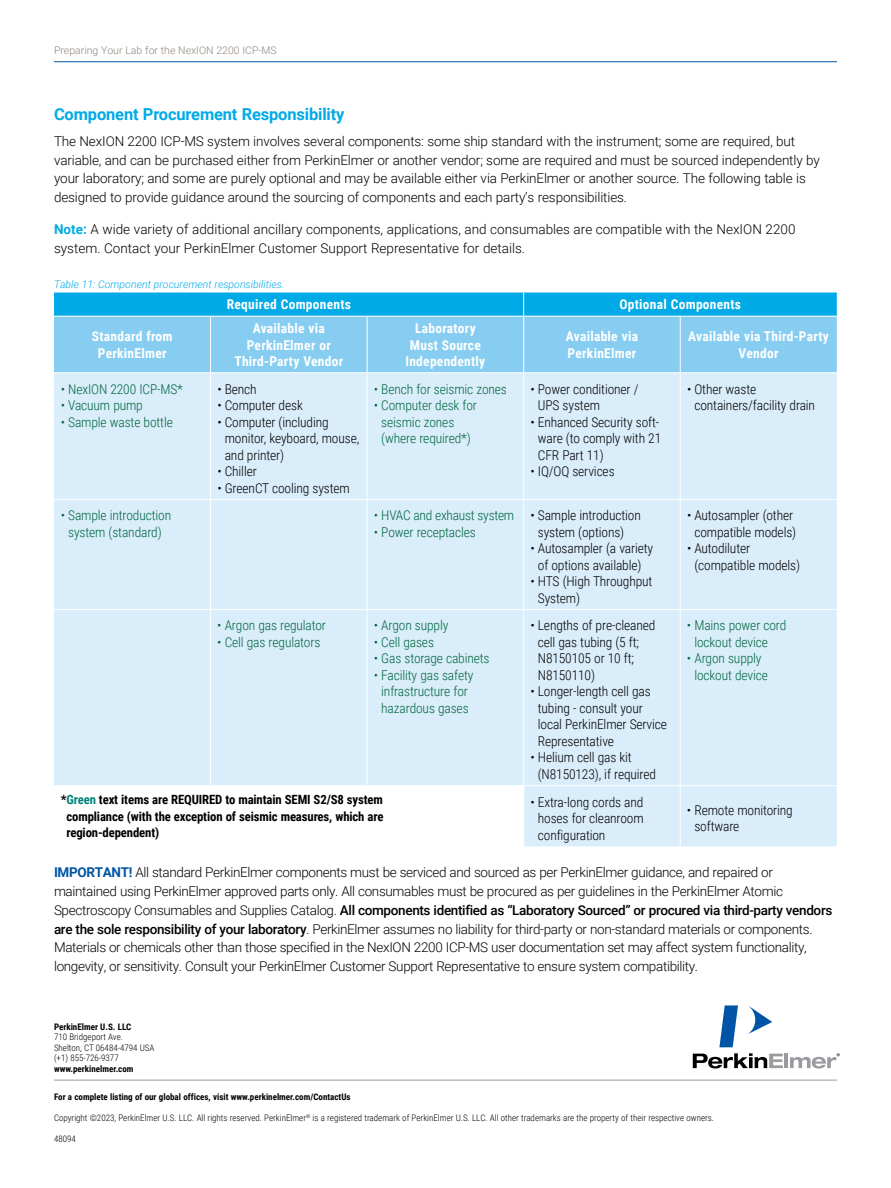
<style>
.page{position:relative;width:891px;height:1188px;background:#fff}
.page>*{position:absolute;margin:0;border:0;box-sizing:border-box;transform-origin:0 0}
.t1{font:700 16.5px "Roboto";letter-spacing:-.01em;color:#00aae7}
.t2{font:300 13.5px/18.8px "Roboto";letter-spacing:-.01em;color:#000}
.t3{font:300 13.5px/16.5px "Roboto Condensed";letter-spacing:-.01em;color:#000}
.t4{font:300 13.5px/16.5px "Roboto Condensed";letter-spacing:-.01em;color:#00673e;text-align:center}
.t5{font:700 13.5px/16.5px "Roboto Condensed";letter-spacing:.02em;color:#fff;text-align:center}
.t6{font:700 12.75px/16.5px "Roboto Condensed";letter-spacing:-.01em;color:#000;text-align:justify}
.t7{font:italic 300 10.5px "Roboto";color:#00aae7}
.t8{font:300 10.5px "Roboto";color:#8d857e}
.t9{font:300 9px/10.5px "Roboto Condensed";color:#000}
.t10{font:700 9px "Roboto Condensed";color:#000}
.s1{font-weight:700;color:#00aae7}
.s2{color:#008179}
.s3{font-weight:700;color:#0054a6}
.s4{font-weight:500}
</style>
<div class="page">
<hr style="left:54px;top:61px;width:783px;height:1px;background:#0054a6">
<svg style="left:693px;top:1053px;width:90px;height:16px"></svg>
<hr style="left:784px;top:1053px;width:4px;height:15px;background:#999b9e">
<svg style="left:748px;top:1006px;width:24px;height:28px"></svg>
<svg style="left:719px;top:1005px;width:19px;height:42px"></svg>
<svg style="left:790px;top:1053px;width:50px;height:16px"></svg>
<hr style="left:54px;top:1080px;width:783px;height:1px;background:#999b9e">
<div style="left:54px;top:317px;width:783px;height:55px;background:#87cdf1"></div>
<div style="left:54px;top:373px;width:783px;height:473px;background:#daedfa"></div>
<div style="left:54px;top:786px;width:470px;height:60px;background:#fff"></div>
<div style="left:54px;top:293px;width:783px;height:23px;background:#00aae7"></div>
<hr style="left:210px;top:317px;width:1px;height:55px;background:#fff">
<hr style="left:367px;top:317px;width:1px;height:55px;background:#fff">
<hr style="left:523px;top:317px;width:1px;height:55px;background:#fff">
<hr style="left:680px;top:317px;width:1px;height:55px;background:#fff">
<hr style="left:210px;top:373px;width:1px;height:126px;background:#fff">
<hr style="left:367px;top:373px;width:1px;height:126px;background:#fff">
<hr style="left:523px;top:373px;width:1px;height:126px;background:#fff">
<hr style="left:680px;top:373px;width:1px;height:126px;background:#fff">
<hr style="left:54px;top:499px;width:157px;height:1px;background:#fff">
<hr style="left:211px;top:499px;width:156px;height:1px;background:#fff">
<hr style="left:210px;top:500px;width:1px;height:109px;background:#fff">
<hr style="left:367px;top:499px;width:157px;height:1px;background:#fff">
<hr style="left:367px;top:500px;width:1px;height:109px;background:#fff">
<hr style="left:524px;top:499px;width:156px;height:1px;background:#fff">
<hr style="left:523px;top:500px;width:1px;height:109px;background:#fff">
<hr style="left:680px;top:499px;width:157px;height:1px;background:#fff">
<hr style="left:680px;top:500px;width:1px;height:109px;background:#fff">
<hr style="left:54px;top:609px;width:157px;height:1px;background:#fff">
<hr style="left:211px;top:609px;width:156px;height:1px;background:#fff">
<hr style="left:210px;top:610px;width:1px;height:175px;background:#fff">
<hr style="left:367px;top:609px;width:157px;height:1px;background:#fff">
<hr style="left:367px;top:610px;width:1px;height:175px;background:#fff">
<hr style="left:524px;top:609px;width:156px;height:1px;background:#fff">
<hr style="left:523px;top:610px;width:1px;height:175px;background:#fff">
<hr style="left:680px;top:609px;width:157px;height:1px;background:#fff">
<hr style="left:680px;top:610px;width:1px;height:175px;background:#fff">
<hr style="left:54px;top:785px;width:157px;height:1px;background:#fff">
<hr style="left:211px;top:785px;width:156px;height:1px;background:#fff">
<hr style="left:367px;top:785px;width:157px;height:1px;background:#fff">
<hr style="left:524px;top:785px;width:156px;height:1px;background:#fff">
<hr style="left:680px;top:785px;width:157px;height:1px;background:#fff">
<hr style="left:680px;top:786px;width:1px;height:60px;background:#fff">
<p class="t8" style="left:54px;top:43px;width:224px">Preparing Your Lab for the NexION 2200 ICP-MS</p>
<p class="t1" style="left:54px;top:103px;width:292px">Component Procurement Responsibility</p>
<p class="t2" style="left:54px;top:131px;width:767px">The NexION 2200 ICP-MS system involves several components: some ship standard with the instrument; some are required, but variable, and can be purchased either from PerkinElmer or another vendor; some are required and must be sourced independently by your laboratory; and some are purely optional and may be available either via PerkinElmer or another source. The following table is designed to provide guidance around the sourcing of components and each party’s responsibilities.</p>
<p class="t2" style="left:54px;top:220px;width:743px"><span class="s1">Note:</span> A wide variety of additional ancillary components, applications, and consumables are compatible with the NexION 2200 system. Contact your PerkinElmer Customer Support Representative for details.</p>
<p class="t7" style="left:54px;top:277px;width:232px">Table 11: Component procurement responsibilities.</p>
<p class="t5" style="left:227px;top:296px;width:126px">Required Components</p>
<p class="t5" style="left:619px;top:296px;width:123px">Optional Components</p>
<p class="t5" style="left:92px;top:328px;width:82px">Standard from<br>PerkinElmer</p>
<p class="t5" style="left:234px;top:319px;width:110px">Available via<br>PerkinElmer or<br>Third-Party Vendor</p>
<p class="t5" style="left:405px;top:319px;width:81px">Laboratory<br>Must Source<br>Independently</p>
<p class="t5" style="left:566px;top:328px;width:74px;text-align:left">Available via<br>PerkinElmer</p>
<p class="t5" style="left:688px;top:328px;width:142px">Available via Third-Party<br>Vendor</p>
<p class="t4" style="left:61px;top:380px;width:124px">• NexION 2200 ICP-MS*</p>
<p class="t4" style="left:61px;top:397px;width:84px">• Vacuum pump</p>
<p class="t4" style="left:61px;top:413px;width:114px">• Sample waste bottle</p>
<p class="t4" style="left:374px;top:380px;width:135px">• Bench for seismic zones</p>
<p class="t4" style="left:381px;top:397px;width:97px;text-align:left;text-indent:-7px">• Computer desk for seismic zones (where required*)</p>
<p class="t3" style="left:694px;top:380px;width:122px;text-indent:-7px">• Other waste containers/facility drain</p>
<p class="t3" style="left:538px;top:380px;width:102px;text-indent:-7px">• Power conditioner /<br>UPS system</p>
<p class="t3" style="left:538px;top:413px;width:125px;text-indent:-7px">• Enhanced Security soft&shy;ware (to comply with 21<br>CFR Part 11)</p>
<p class="t3" style="left:530px;top:463px;width:86px">• IQ/OQ services</p>
<p class="t3" style="left:217px;top:380px;width:41px">• Bench</p>
<p class="t3" style="left:217px;top:397px;width:87px">• Computer desk</p>
<p class="t3" style="left:225px;top:413px;width:136px;text-indent:-7px">• Computer (including monitor, keyboard, mouse, and printer)</p>
<p class="t3" style="left:217px;top:463px;width:41px">• Chiller</p>
<p class="t3" style="left:217px;top:479px;width:134px">• GreenCT cooling system</p>
<p class="t4" style="left:61px;top:507px;width:112px">• Sample introduction system (standard)</p>
<p class="t4" style="left:374px;top:507px;width:142px">• HVAC and exhaust system</p>
<p class="t4" style="left:374px;top:523px;width:104px">• Power receptacles</p>
<p class="t3" style="left:538px;top:507px;width:105px;text-indent:-7px">• Sample introduction system (options)</p>
<p class="t3" style="left:530px;top:540px;width:124px;text-align:center">• Autosampler (a variety of options available)</p>
<p class="t3" style="left:538px;top:573px;width:116px;text-indent:-7px">• HTS (High Throughput<br>System)</p>
<p class="t3" style="left:687px;top:507px;width:111px;text-align:center">• Autosampler (other compatible models)</p>
<p class="t3" style="left:694px;top:540px;width:107px;text-indent:-7px">• Autodiluter (compatible models)</p>
<p class="t4" style="left:217px;top:617px;width:110px">• Argon gas regulator</p>
<p class="t4" style="left:217px;top:633px;width:105px">• Cell gas regulators</p>
<p class="t4" style="left:374px;top:617px;width:76px">• Argon supply</p>
<p class="t4" style="left:374px;top:633px;width:62px">• Cell gases</p>
<p class="t4" style="left:374px;top:650px;width:117px">• Gas storage cabinets</p>
<p class="t4" style="left:374px;top:666px;width:101px">• Facility gas safety infrastructure for hazardous gases</p>
<p class="t3" style="left:538px;top:617px;width:119px;text-indent:-7px">• Lengths of pre-cleaned cell gas tubing (5 ft;<br>N8150105 or 10 ft;<br>N8150110)</p>
<p class="t3" style="left:538px;top:683px;width:131px;text-indent:-7px">• Longer-length cell gas tubing - consult your local PerkinElmer Service<br>Representative</p>
<p class="t3" style="left:538px;top:749px;width:120px;text-indent:-7px">• Helium cell gas kit (N8150123), if required</p>
<p class="t4" style="left:694px;top:617px;width:94px;text-align:left;text-indent:-7px">• Mains power cord lockout device</p>
<p class="t4" style="left:687px;top:650px;width:83px">• Argon supply lockout device</p>
<p class="t6" style="left:66px;top:791px;width:319px;text-indent:-6px">*<span class="s2">Green</span> text items are REQUIRED to maintain SEMI S2/S8 system compliance (with the exception of seismic measures, which are region-dependent)</p>
<p class="t3" style="left:538px;top:793px;width:107px;text-align:justify;text-indent:-7px">• Extra-long cords and hoses for cleanroom configuration</p>
<p class="t3" style="left:694px;top:801px;width:100px;text-indent:-7px">• Remote monitoring software</p>
<p class="t2" style="left:54px;top:863px;width:780px"><span class="s3">IMPORTANT!</span> All standard PerkinElmer components must be serviced and sourced as per PerkinElmer guidance, and repaired or maintained using PerkinElmer approved parts only. All consumables must be procured as per guidelines in the PerkinElmer Atomic Spectroscopy Consumables and Supplies Catalog. <span class="s4">All components identified as “Laboratory Sourced” or procured via third-party vendors are the sole responsibility of your laboratory</span>. PerkinElmer assumes no liability for third-party or non-standard materials or components.<br>Materials or chemicals other than those specified in the NexION 2200 ICP-MS user documentation set may affect system functionality, longevity, or sensitivity. Consult your PerkinElmer Customer Support Representative to ensure system compatibility.</p>
<p class="t10" style="left:54px;top:1020px;width:79px">PerkinElmer U.S. LLC</p>
<p class="t9" style="left:54px;top:1031px;width:102px">710 Bridgeport Ave.<br>Shelton, CT 06484-4794 USA (+1) 855-726-9377</p>
<p class="t10" style="left:54px;top:1062px;width:81px">www.perkinelmer.com</p>
<p class="t10" style="left:54px;top:1090px;width:298px">For a complete listing of our global offices, visit www.perkinelmer.com/ContactUs</p>
<p class="t9" style="left:54px;top:1112px;width:662px">Copyright ©2023, PerkinElmer U.S. LLC. All rights reserved. PerkinElmer<sup>®</sup> is a registered trademark of PerkinElmer U.S. LLC. All other trademarks are the property of their respective owners.</p>
<p class="t9" style="left:54px;top:1133px;width:23px">48094</p>
</div>
